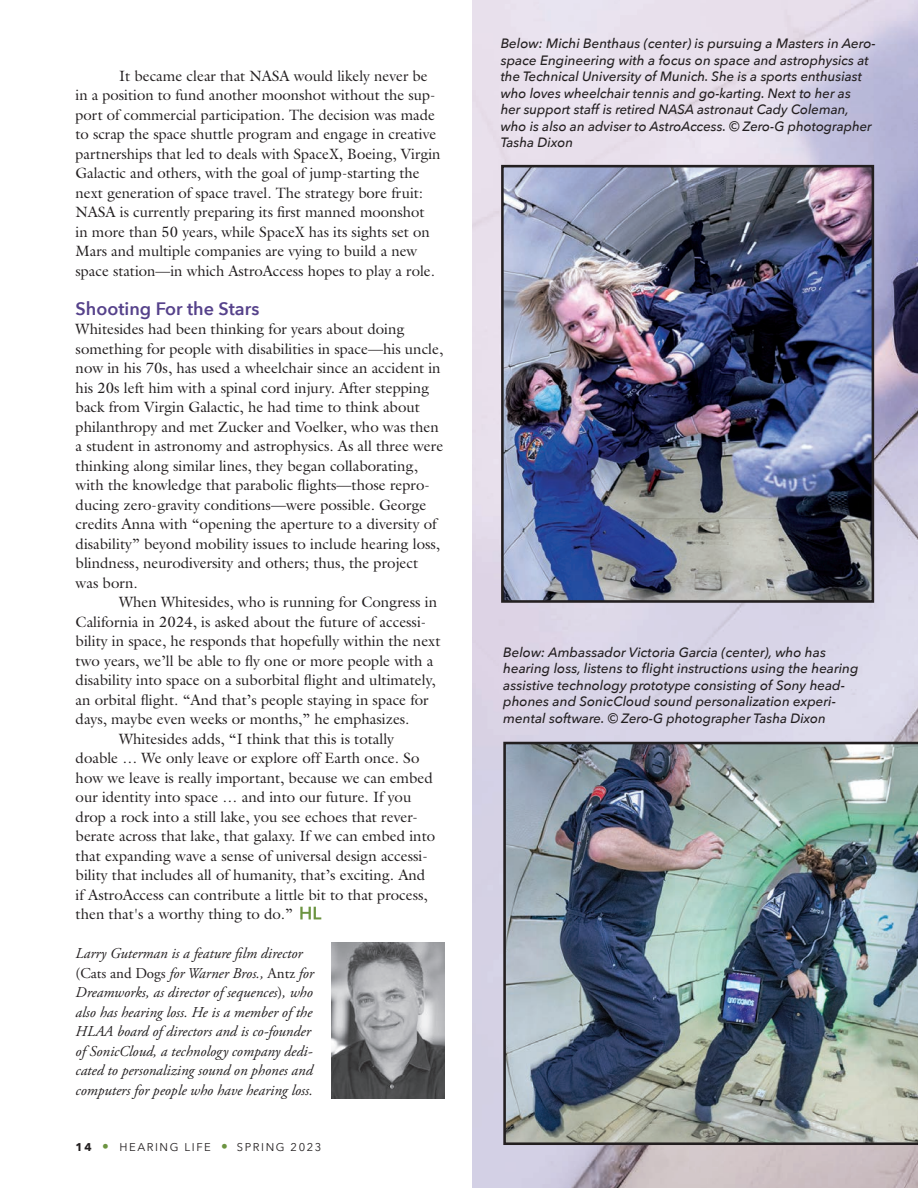
<style>
.page{position:relative;width:918px;height:1188px;background:#fff}
.page>*{position:absolute;margin:0;border:0;box-sizing:border-box;transform-origin:0 0}
.t1{font:600 18px "Avenir Next";color:#56428b}
.t2{font:15px/19.5px "Galliard";color:#231f20}
.t3{font:italic 15px/19.5px "Adobe Garamond Pro";color:#231f20}
.t4{font:italic 500 13.5px/16.5px "Avenir Next";color:#231f20}
.t5{font:11.25px "Avenir Next";letter-spacing:.14em;color:#231f20}
.s1{font-style:normal}
.s2{font-weight:700}
.s3{font-size:13.5px;color:#6c9441}
</style>
<div class="page">
<img style="left:332px;top:942px;width:112px;height:157px">
<svg style="left:300px;top:907px;width:21px;height:12px"></svg>
<img style="left:472px;top:0;width:446px;height:1188px">
<img style="left:505px;top:169px;width:365px;height:430px">
<div style="left:501px;top:165px;width:373px;height:438px;border:3px solid #231f20"></div>
<img style="left:503px;top:742px;width:415px;height:403px">
<p class="t2" style="left:76px;top:66px;width:367px;text-indent:44px">It became clear that NASA would likely never be in a position to fund another moonshot without the sup&shy;port of commercial participation. The decision was made to scrap the space shuttle program and engage in creative partnerships that led to deals with SpaceX, Boeing, Virgin Galactic and others, with the goal of jump-starting the next generation of space travel. The strategy bore fruit:<br>NASA is currently preparing its first manned moonshot<br>in more than 50 years, while SpaceX has its sights set on Mars and multiple companies are vying to build a new space station—in which AstroAccess hopes to play a role.</p>
<p class="t1" style="left:76px;top:293px;width:185px">Shooting For the Stars</p>
<p class="t2" style="left:76px;top:319px;width:369px">Whitesides had been thinking for years about doing something for people with disabilities in space—his uncle, now in his 70s, has used a wheelchair since an accident in his 20s left him with a spinal cord injury. After stepping back from Virgin Galactic, he had time to think about philanthropy and met Zucker and Voelker, who was then a student in astronomy and astrophysics. As all three were thinking along similar lines, they began collaborating, with the knowledge that parabolic flights—those repro&shy;ducing zero-gravity conditions—were possible. George credits Anna with “opening the aperture to a diversity of disability” beyond mobility issues to include hearing loss, blindness, neurodiversity and others; thus, the project was born.</p>
<p class="t2" style="left:119px;top:592px;width:319px">When Whitesides, who is running for Congress in</p>
<p class="t2" style="left:76px;top:612px;width:352px">California in 2024, is asked about the future of accessi-</p>
<p class="t2" style="left:76px;top:631px;width:366px">bility in space, he responds that hopefully within the next</p>
<p class="t2" style="left:76px;top:651px;width:359px">two years, we’ll be able to fly one or more people with a</p>
<p class="t2" style="left:76px;top:670px;width:361px">disability into space on a suborbital flight and ultimately,</p>
<p class="t2" style="left:76px;top:690px;width:355px">an orbital flight. “And that’s people staying in space for</p>
<p class="t2" style="left:76px;top:709px;width:335px">days, maybe even weeks or months,” he emphasizes.</p>
<p class="t2" style="left:119px;top:729px;width:277px">Whitesides adds, “I think that this is totally</p>
<p class="t2" style="left:76px;top:748px;width:345px">doable … We only leave or explore off Earth once. So</p>
<p class="t2" style="left:76px;top:768px;width:359px">how we leave is really important, because we can embed</p>
<p class="t2" style="left:76px;top:787px;width:337px">our identity into space … and into our future. If you</p>
<p class="t2" style="left:76px;top:807px;width:344px">drop a rock into a still lake, you see echoes that rever-</p>
<p class="t2" style="left:76px;top:826px;width:361px">berate across that lake, that galaxy. If we can embed into</p>
<p class="t2" style="left:76px;top:846px;width:354px">that expanding wave a sense of universal design accessi-</p>
<p class="t2" style="left:76px;top:865px;width:351px">bility that includes all of humanity, that’s exciting. And</p>
<p class="t2" style="left:76px;top:885px;width:354px">if AstroAccess can contribute a little bit to that process,</p>
<p class="t2" style="left:76px;top:904px;width:219px">then that's a worthy thing to do.”</p>
<p class="t3" style="left:76px;top:944px;width:240px">Larry Guterman is a feature film director <span class="s1">(Cats and Dogs</span> for Warner Bros., <span class="s1">Antz</span> for Dreamworks, as director of sequences<span class="s1">)</span>, who also has hearing loss. He is a member of the HLAA board of directors and is co-founder of SonicCloud, a technology company dedi&shy;cated to personalizing sound on phones and computers for people who have hearing loss.</p>
<p class="t5" style="left:76px;top:1137px;width:247px"><span class="s2">14</span> <span class="s3">•</span> HEARING LIFE <span class="s3">•</span> SPRING 2023</p>
<p class="t4" style="left:501px;top:35px;width:377px">Below: Michi Benthaus (center) is pursuing a Masters in Aero&shy;space Engineering with a focus on space and astrophysics at the Technical University of Munich. She is a sports enthusiast who loves wheelchair tennis and go-karting. Next to her as<br>her support staff is retired NASA astronaut Cady Coleman, who is also an adviser to AstroAccess. © Zero-G photographer Tasha Dixon</p>
<p class="t4" style="left:503px;top:643px;width:357px">Below: Ambassador Victoria Garcia (center), who has hearing loss, listens to flight instructions using the hearing assistive technology prototype consisting of Sony head&shy;phones and SonicCloud sound personalization experi&shy;mental software. © Zero-G photographer Tasha Dixon</p>
</div>
